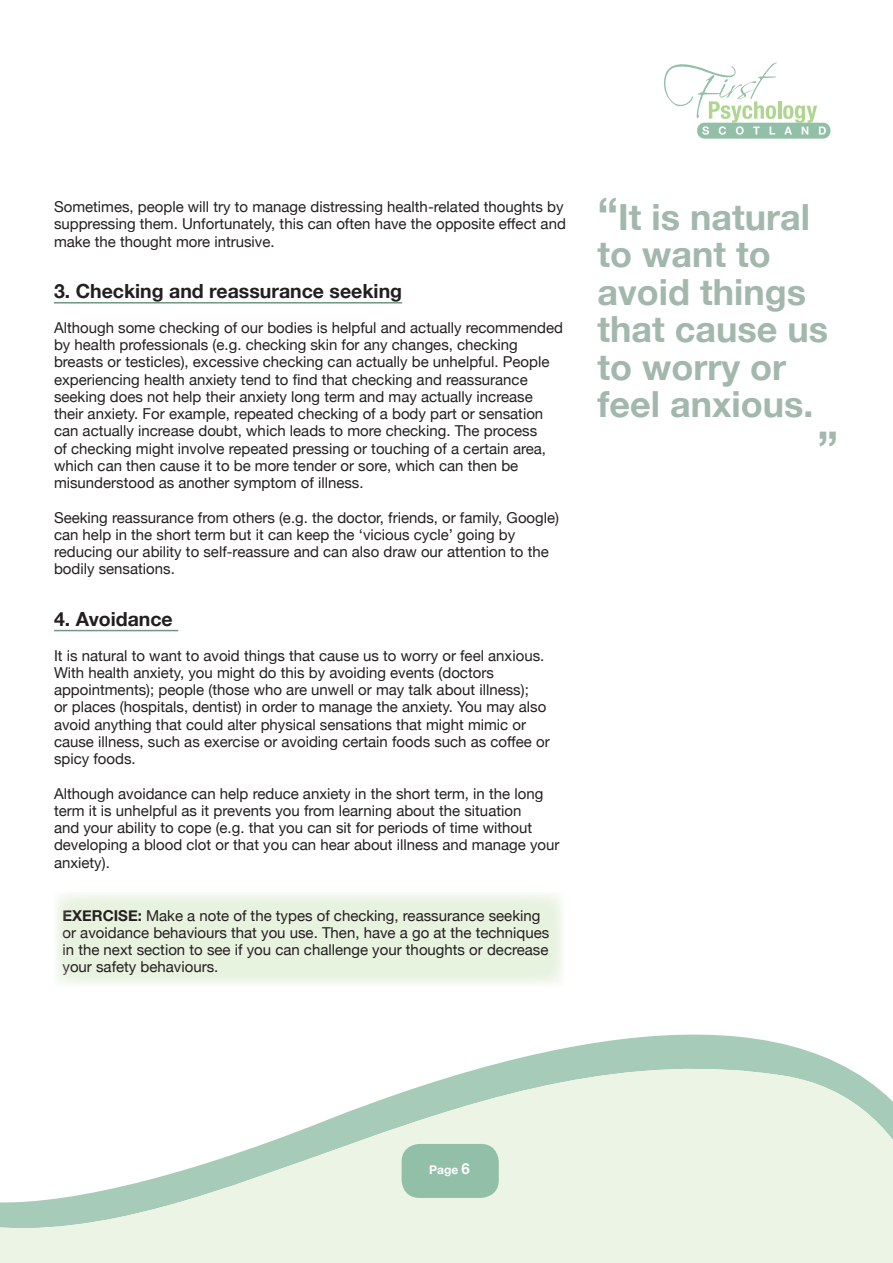
<style>
.page{position:relative;width:893px;height:1263px;background:#fff}
.page>*{position:absolute;margin:0;border:0;box-sizing:border-box;transform-origin:0 0}
.main_para_style_sans{font:700 45px "Helvetica Neue";color:#a2b8ad}
.main_para_style_sans-2{font:700 36px/37.5px "Helvetica Neue";color:#a2b8ad}
.stress_heading1{font:700 19.5px "Helvetica Neue";color:#231f20}
.main_para_style_sans-3{font:15px/17.2px "Helvetica Neue";color:#231f20}
.t1{font:700 12px "Helvetica Neue";color:#fff}
.s1{font-weight:700}
.s2{font-size:45px}
.s3{font-size:15px}
</style>
<div class="page">
<svg style="left:0;top:1034px;width:893px;height:229px;fill:#ebf4e5"></svg>
<div style="left:697px;top:123px;width:133px;height:16px;background:#92bfa8;border-radius:7px"></div>
<hr style="left:778px;top:101px;width:3px;height:18px;background:#aed690">
<svg style="left:783px;top:105px;width:43px;height:30px"></svg>
<svg style="left:664px;top:62px;width:113px;height:73px"></svg>
<div style="left:402px;top:1144px;width:97px;height:54px;background:#92bfa8;border-radius:18px"></div>
<hr style="left:54px;top:302px;width:348px;height:1px;background:#719683">
<hr style="left:54px;top:630px;width:124px;height:1px;background:#719683">
<div style="left:54px;top:892px;width:510px;height:94px;background:#e7f2df"></div>
<p class="main_para_style_sans-3" style="left:54px;top:199px;width:513px">Sometimes, people will try to manage distressing health-related thoughts by suppressing them. Unfortunately, this can often have the opposite effect and make the thought more intrusive.</p>
<p class="stress_heading1" style="left:54px;top:276px;width:350px">3. Checking and reassurance seeking</p>
<p class="main_para_style_sans-3" style="left:54px;top:320px;width:511px">Although some checking of our bodies is helpful and actually recommended by health professionals (e.g. checking skin for any changes, checking breasts or testicles), excessive checking can actually be unhelpful. People experiencing health anxiety tend to find that checking and reassurance seeking does not help their anxiety long term and may actually increase their anxiety. For example, repeated checking of a body part or sensation can actually increase doubt, which leads to more checking. The process<br>of checking might involve repeated pressing or touching of a certain area, which can then cause it to be more tender or sore, which can then be misunderstood as another symptom of illness.</p>
<p class="main_para_style_sans-3" style="left:54px;top:509px;width:507px">Seeking reassurance from others (e.g. the doctor, friends, or family, Google) can help in the short term but it can keep the ‘vicious cycle’ going by reducing our ability to self-reassure and can also draw our attention to the bodily sensations.</p>
<p class="stress_heading1" style="left:54px;top:604px;width:120px">4. Avoidance</p>
<p class="main_para_style_sans-3" style="left:54px;top:647px;width:497px">It is natural to want to avoid things that cause us to worry or feel anxious.<br>With health anxiety, you might do this by avoiding events (doctors appointments); people (those who are unwell or may talk about illness);<br>or places (hospitals, dentist) in order to manage the anxiety. You may also avoid anything that could alter physical sensations that might mimic or cause illness, such as exercise or avoiding certain foods such as coffee or spicy foods.</p>
<p class="main_para_style_sans-3" style="left:54px;top:785px;width:507px">Although avoidance can help reduce anxiety in the short term, in the long term it is unhelpful as it prevents you from learning about the situation<br>and your ability to cope (e.g. that you can sit for periods of time without developing a blood clot or that you can hear about illness and manage your anxiety).</p>
<p class="main_para_style_sans-3" style="left:63px;top:907px;width:488px"><span class="s1">EXERCISE:</span> Make a note of the types of checking, reassurance seeking or avoidance behaviours that you use. Then, have a go at the techniques in the next section to see if you can challenge your thoughts or decrease your safety behaviours.</p>
<p class="main_para_style_sans-2" style="left:597px;top:199px;width:232px"><span class="s2">“</span>It is natural to want to avoid things that cause us to worry or feel anxious.</p>
<p class="main_para_style_sans" style="left:818px;top:413px;width:22px">”</p>
<p class="t1" style="left:429px;top:1160px;width:42px">Page <span class="s3">6</span></p>
</div>
